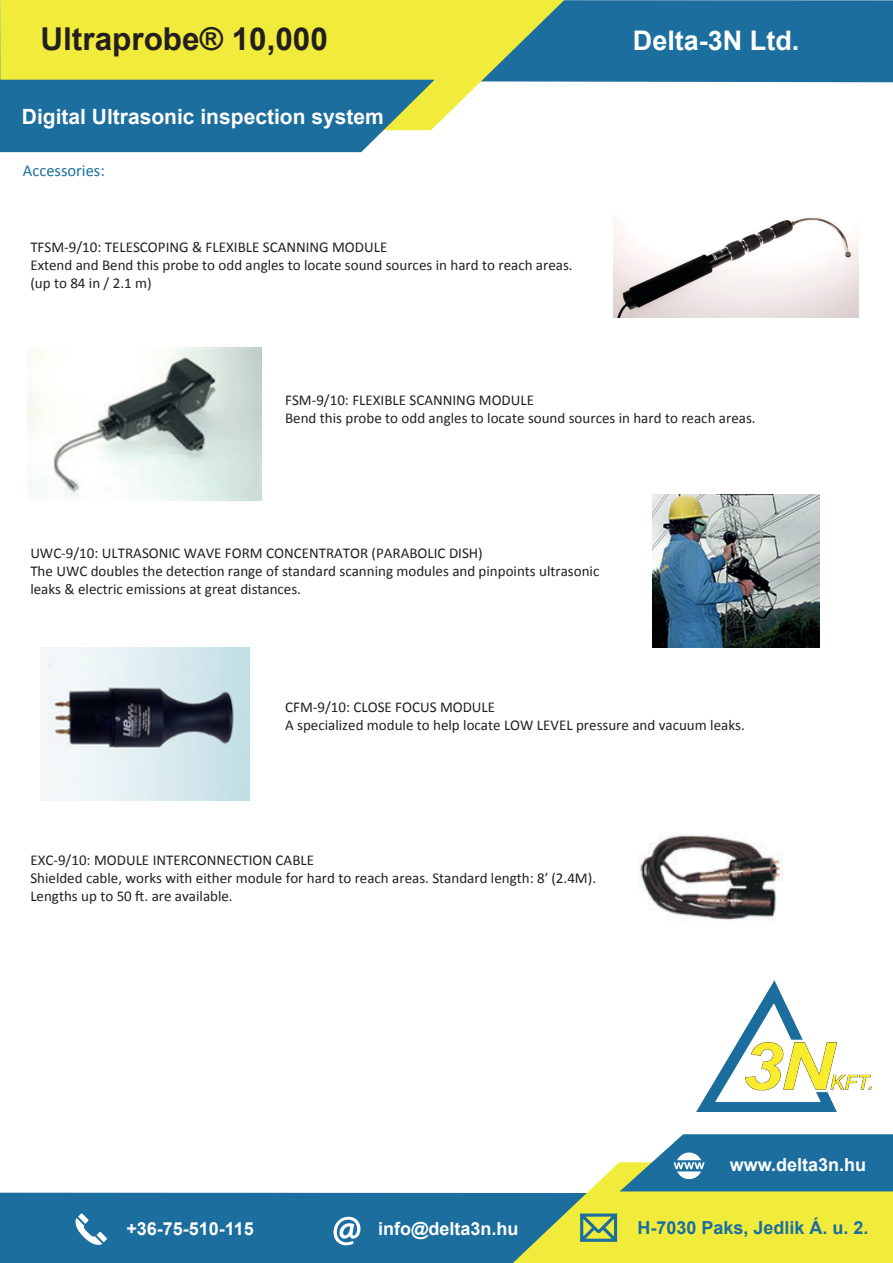
<style>
.page{position:relative;width:893px;height:1263px;background:#fff}
.page>*{position:absolute;margin:0;border:0;box-sizing:border-box;transform-origin:0 0}
.t1{font:700 31.5px "Arial";color:#231f20}
.t2{font:700 27px "Arial";color:#fff}
.t3{font:700 21px "Arial";color:#fff}
.t4{font:700 18px "Arial";color:#fff}
.t5{font:700 18px "Arial";color:#1b6e9e}
.t6{font:16.5px "Calibri";color:#1b6e9e}
.t7{font:15px/18px "Calibri";color:#231f20}
</style>
<div class="page">
<div style="left:564px;top:0;width:329px;height:82px;background:#1b6e9e"></div>
<svg style="left:0;top:0;width:564px;height:126px;background:#e4e553"></svg>
<svg style="left:0;top:80px;width:435px;height:72px;background:#2f7a9d"></svg>
<div style="left:0;top:1193px;width:511px;height:70px;background:#1b6e9e"></div>
<svg style="left:75px;top:1213px;width:32px;height:32px"></svg>
<svg style="left:333px;top:1217px;width:27px;height:28px"></svg>
<svg style="left:511px;top:1134px;width:382px;height:129px"></svg>
<img style="left:697px;top:980px;width:175px;height:131px">
<img style="left:614px;top:217px;width:244px;height:101px">
<img style="left:28px;top:347px;width:233px;height:153px">
<img style="left:653px;top:494px;width:167px;height:153px">
<img style="left:40px;top:647px;width:209px;height:153px">
<img style="left:638px;top:835px;width:144px;height:85px">
<h1 class="t1" style="left:40px;top:16px;width:289px">Ultraprobe® 10,000</h1>
<h3 class="t3" style="left:22px;top:102px;width:363px">Digital Ultrasonic inspection system</h3>
<p class="t6" style="left:23px;top:159px;width:83px">Accessories:</p>
<p class="t7" style="left:30px;top:238px;width:544px">TFSM-9/10: TELESCOPING &amp; FLEXIBLE SCANNING MODULE<br>Extend and Bend this probe to odd angles to locate sound sources in hard to reach areas. (up to 84 in / 2.1 m)</p>
<h2 class="t2" style="left:633px;top:21px;width:168px">Delta-3N Ltd.</h2>
<p class="t7" style="left:285px;top:391px;width:472px">FSM-9/10: FLEXIBLE SCANNING MODULE<br>Bend this probe to odd angles to locate sound sources in hard to reach areas.</p>
<p class="t7" style="left:30px;top:544px;width:571px">UWC-9/10: ULTRASONIC WAVE FORM CONCENTRATOR (PARABOLIC DISH)<br>The UWC doubles the detection range of standard scanning modules and pinpoints ultrasonic leaks &amp; electric emissions at great distances.</p>
<p class="t7" style="left:285px;top:697px;width:461px">CFM-9/10: CLOSE FOCUS MODULE<br>A specialized module to help locate LOW LEVEL pressure and vacuum leaks.</p>
<p class="t7" style="left:30px;top:850px;width:567px">EXC-9/10: MODULE INTERCONNECTION CABLE<br>Shielded cable, works with either module for hard to reach areas. Standard length: 8ʹ (2.4M).<br>Lengths up to 50 ft. are available.</p>
<p class="t4" style="left:730px;top:1152px;width:138px">www.delta3n.hu</p>
<p class="t4" style="left:126px;top:1215px;width:129px">+36-75-510-115</p>
<p class="t4" style="left:378px;top:1216px;width:142px">info@delta3n.hu</p>
<p class="t5" style="left:637px;top:1215px;width:233px">H-7030 Paks, Jedlik Á. u. 2.</p>
</div>
